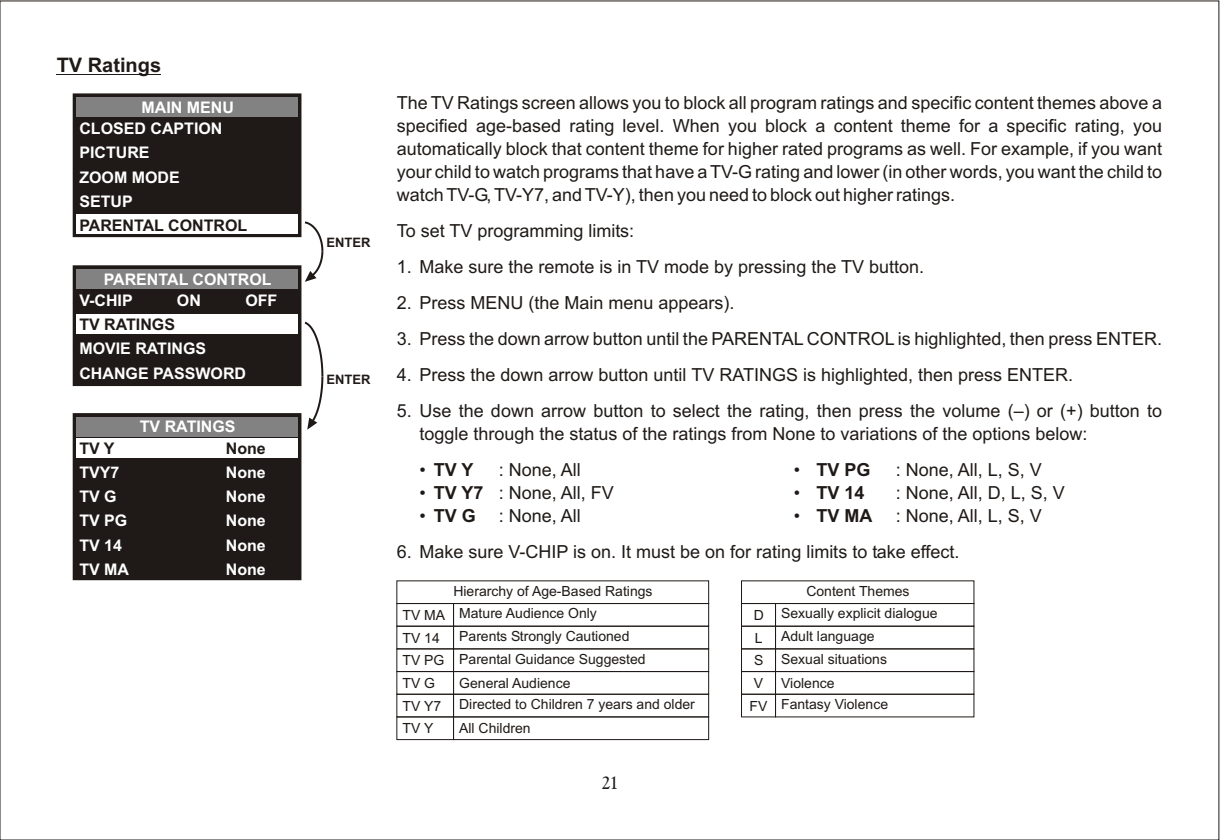
<style>
.page{position:relative;width:1220px;height:840px;background:#fff}
.page>*{position:absolute;margin:0;border:0;box-sizing:border-box;transform-origin:0 0}
.t1{font:700 20px "Arial";color:#1f1a17}
.t2{font:18px/23.2px "Arial";color:#1f1a17;text-align:justify}
.t3{font:700 18px "Arial";color:#1f1a17}
.t4{font:18px "Goudy Catalog BT";color:#1f1a17}
.t5{font:700 16px/24.2px "Arial";color:#fff}
.t6{font:700 16px "Arial";color:#1f1a17}
.t7{font:14px/22.6px "Arial";color:#1f1a17}
.t8{font:700 13px "Arial";color:#1f1a17}
.s1{font-weight:400}
.s2{font-weight:700}
</style>
<div class="page">
<div style="left:73px;top:93px;width:228px;height:144px;background:#1f1a17;border:2px solid #1f1a17"></div>
<div style="left:77px;top:97px;width:221px;height:20px;background:#828282"></div>
<div style="left:77px;top:214px;width:221px;height:20px;background:#fff"></div>
<div style="left:73px;top:265px;width:228px;height:121px;background:#1f1a17;border:2px solid #1f1a17"></div>
<div style="left:77px;top:269px;width:221px;height:20px;background:#828282"></div>
<div style="left:77px;top:314px;width:221px;height:20px;background:#fff"></div>
<div style="left:73px;top:413px;width:228px;height:167px;background:#1f1a17"></div>
<div style="left:77px;top:417px;width:221px;height:20px;background:#828282"></div>
<div style="left:77px;top:438px;width:221px;height:20px;background:#fff"></div>
<svg style="left:305px;top:221px;width:18px;height:61px"></svg>
<svg style="left:305px;top:322px;width:18px;height:108px"></svg>
<hr style="left:57px;top:74px;width:104px;height:1px;background:#1f1a17">
<div style="left:396px;top:603px;width:58px;height:24px;border:1px solid #1f1a17"></div>
<div style="left:396px;top:626px;width:58px;height:23px;border:1px solid #1f1a17"></div>
<div style="left:396px;top:648px;width:58px;height:24px;border:1px solid #1f1a17"></div>
<div style="left:396px;top:671px;width:58px;height:24px;border:1px solid #1f1a17"></div>
<div style="left:396px;top:694px;width:58px;height:23px;border:1px solid #1f1a17"></div>
<div style="left:396px;top:716px;width:58px;height:24px;border:1px solid #1f1a17"></div>
<div style="left:453px;top:603px;width:256px;height:24px;border:1px solid #1f1a17"></div>
<div style="left:453px;top:626px;width:256px;height:23px;border:1px solid #1f1a17"></div>
<div style="left:453px;top:648px;width:256px;height:24px;border:1px solid #1f1a17"></div>
<div style="left:453px;top:671px;width:256px;height:24px;border:1px solid #1f1a17"></div>
<div style="left:453px;top:694px;width:256px;height:23px;border:1px solid #1f1a17"></div>
<div style="left:453px;top:716px;width:256px;height:24px;border:1px solid #1f1a17"></div>
<div style="left:741px;top:603px;width:35px;height:24px;border:1px solid #1f1a17"></div>
<div style="left:741px;top:626px;width:35px;height:23px;border:1px solid #1f1a17"></div>
<div style="left:741px;top:648px;width:35px;height:24px;border:1px solid #1f1a17"></div>
<div style="left:741px;top:671px;width:35px;height:24px;border:1px solid #1f1a17"></div>
<div style="left:741px;top:694px;width:35px;height:23px;border:1px solid #1f1a17"></div>
<div style="left:775px;top:603px;width:199px;height:24px;border:1px solid #1f1a17"></div>
<div style="left:775px;top:626px;width:199px;height:23px;border:1px solid #1f1a17"></div>
<div style="left:775px;top:648px;width:199px;height:24px;border:1px solid #1f1a17"></div>
<div style="left:775px;top:671px;width:199px;height:24px;border:1px solid #1f1a17"></div>
<div style="left:775px;top:694px;width:199px;height:23px;border:1px solid #1f1a17"></div>
<p class="t1" style="left:57px;top:58px;width:106px">TV Ratings</p>
<p class="t5" style="left:79px;top:98px;width:156px;line-height:21.4px;text-indent:62px">MAIN MENU<br>CLOSED CAPTION</p>
<p class="t5" style="left:79px;top:142px;width:102px">PICTURE<br>ZOOM MODE<br>SETUP</p>
<p class="t6" style="left:79px;top:219px;width:169px">PARENTAL CONTROL</p>
<p class="t5" style="left:79px;top:270px;width:194px;line-height:21.4px;text-indent:24px">PARENTAL CONTROL<br>V-CHIP</p>
<p class="t5" style="left:177px;top:290px;width:25px">ON</p>
<p class="t5" style="left:245px;top:290px;width:33px">OFF</p>
<p class="t5" style="left:79px;top:338px;width:168px">MOVIE RATINGS<br>CHANGE PASSWORD</p>
<p class="t6" style="left:79px;top:319px;width:97px">TV RATINGS</p>
<p class="t6" style="left:79px;top:442px;width:37px">TV Y</p>
<p class="t5" style="left:79px;top:462px;width:51px">TVY7<br>TV G<br>TV PG<br>TV 14<br>TV MA</p>
<p class="t5" style="left:140px;top:416px;width:97px">TV RATINGS</p>
<p class="t6" style="left:226px;top:442px;width:41px">None</p>
<p class="t5" style="left:226px;top:462px;width:41px;text-align:justify">None None None None None</p>
<p class="t8" style="left:326px;top:237px;width:46px">ENTER</p>
<p class="t8" style="left:326px;top:374px;width:46px">ENTER</p>
<p class="t2" style="left:397px;top:92px;width:767px">The TV Ratings screen allows you to block all program ratings and specific content themes above a specified age-based rating level. When you block a content theme for a specific rating, you automatically block that content theme for higher rated programs as well. For example, if you want your child to watch programs that have a TV-G rating and lower (in other words, you want the child to watch TV-G, TV-Y7, and TV-Y), then you need to block out higher ratings.</p>
<p class="t2" style="left:397px;top:221px;width:239px">To set TV programming limits:</p>
<p class="t2" style="left:397px;top:257px;width:529px">1. Make sure the remote is in TV mode by pressing the TV button.</p>
<p class="t2" style="left:397px;top:293px;width:339px">2. Press MENU (the Main menu appears).</p>
<p class="t2" style="left:397px;top:329px;width:767px">3. Press the down arrow button until the PARENTAL CONTROL is highlighted, then press ENTER.</p>
<p class="t2" style="left:397px;top:365px;width:678px">4. Press the down arrow button until TV RATINGS is highlighted, then press ENTER.</p>
<p class="t2" style="left:420px;top:401px;width:744px;text-indent:-23px">5. Use the down arrow button to select the rating, then press the volume (–) or (+) button to toggle through the status of the ratings from None to variations of the options below:</p>
<p class="t3" style="left:420px;top:463px;width:55px"><span class="s1">•</span> TV Y</p>
<p class="t2" style="left:499px;top:460px;width:84px">: None, All</p>
<p class="t3" style="left:794px;top:463px;width:78px"><span class="s1">•</span> TV PG</p>
<p class="t2" style="left:896px;top:460px;width:148px">: None, All, L, S, V</p>
<p class="t2" style="left:420px;top:483px;width:196px">• <span class="s2">TV Y7</span> : None, All, FV</p>
<p class="t3" style="left:794px;top:486px;width:72px"><span class="s1">•</span> TV 14</p>
<p class="t2" style="left:896px;top:483px;width:171px">: None, All, D, L, S, V</p>
<p class="t3" style="left:420px;top:509px;width:58px"><span class="s1">•</span> TV G</p>
<p class="t2" style="left:499px;top:506px;width:84px">: None, All</p>
<p class="t3" style="left:794px;top:509px;width:80px"><span class="s1">•</span> TV MA</p>
<p class="t2" style="left:896px;top:506px;width:148px">: None, All, L, S, V</p>
<p class="t2" style="left:397px;top:542px;width:564px">6. Make sure V-CHIP is on. It must be on for rating limits to take effect.</p>
<p class="t7" style="left:453px;top:581px;width:201px">Hierarchy of Age-Based Ratings</p>
<p class="t7" style="left:403px;top:604px;width:196px">TV MA Mature Audience Only</p>
<p class="t7" style="left:459px;top:626px;width:172px">Parents Strongly Cautioned</p>
<p class="t7" style="left:459px;top:649px;width:188px">Parental Guidance Suggested</p>
<p class="t7" style="left:459px;top:674px;width:237px;line-height:21.2px">General Audience<br>Directed to Children 7 years and older</p>
<p class="t7" style="left:459px;top:718px;width:73px">All Children</p>
<p class="t7" style="left:806px;top:581px;width:105px">Content Themes</p>
<p class="t7" style="left:754px;top:604px;width:185px">D Sexually explicit dialogue</p>
<p class="t7" style="left:781px;top:626px;width:95px">Adult language</p>
<p class="t7" style="left:781px;top:649px;width:107px">Sexual situations</p>
<p class="t7" style="left:781px;top:674px;width:108px;line-height:21.2px">Violence<br>Fantasy Violence</p>
<p class="t7" style="left:403px;top:628px;width:44px">TV 14<br>TV PG<br>TV G<br>TV Y7<br>TV Y</p>
<p class="t7" style="left:750px;top:628px;width:19px;text-align:center">L<br>S<br>V<br>FV</p>
<p class="t4" style="left:601px;top:775px;width:18px">21</p>
</div>
